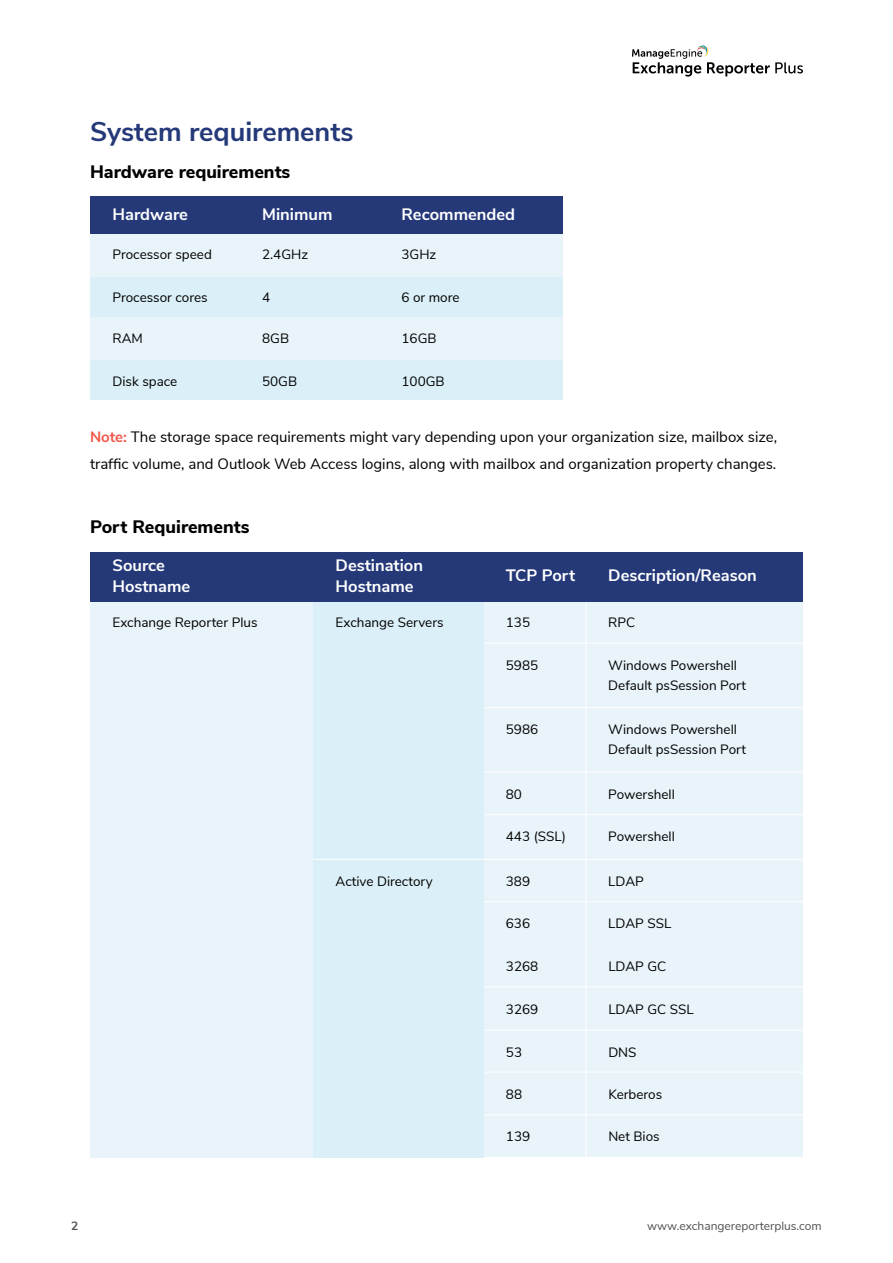
<style>
.page{position:relative;width:893px;height:1263px;background:#fff}
.page>*{position:absolute;margin:0;border:0;box-sizing:border-box;transform-origin:0 0}
.t1{font:700 27px "Nunito Sans";color:#253979}
.t2{font:800 18px "Nunito Sans";color:#000}
.t3{font:700 16.5px/21px "Nunito Sans";color:#fff}
.t4{font:15px/27px "Nunito Sans";color:#000}
.t5{font:13.5px/19.5px "Nunito Sans";color:#000}
.t6{font:12px "Nunito Sans";color:#515151}
.t7{font:700 12px "Nunito Sans";color:#515151}
.s1{font-weight:700;color:#f1584c}
</style>
<div class="page">
<svg style="left:632px;top:45px;width:171px;height:32px"></svg>
<div style="left:90px;top:197px;width:473px;height:37px;background:#253979"></div>
<div style="left:90px;top:234px;width:473px;height:42px;background:#e8f4f9"></div>
<div style="left:90px;top:317px;width:473px;height:43px;background:#e8f4f9"></div>
<div style="left:90px;top:277px;width:473px;height:40px;background:#daeff7"></div>
<div style="left:90px;top:361px;width:473px;height:39px;background:#daeff7"></div>
<div style="left:90px;top:552px;width:713px;height:49px;background:#253979"></div>
<div style="left:90px;top:602px;width:222px;height:555px;background:#e8f4f9"></div>
<div style="left:313px;top:602px;width:170px;height:555px;background:#daeff7"></div>
<div style="left:484px;top:602px;width:319px;height:342px;background:#e8f4f9"></div>
<hr style="left:484px;top:643px;width:319px;height:1px;background:#fff">
<hr style="left:484px;top:707px;width:319px;height:1px;background:#fff">
<hr style="left:484px;top:772px;width:319px;height:1px;background:#fff">
<hr style="left:484px;top:814px;width:319px;height:1px;background:#fff">
<hr style="left:484px;top:901px;width:319px;height:1px;background:#fff">
<hr style="left:313px;top:859px;width:490px;height:1px;background:#fff">
<hr style="left:585px;top:602px;width:1px;height:342px;background:#fff">
<div style="left:484px;top:946px;width:319px;height:211px;background:#e8f4f9"></div>
<hr style="left:484px;top:986px;width:319px;height:1px;background:#fff">
<hr style="left:484px;top:1030px;width:319px;height:1px;background:#fff">
<hr style="left:484px;top:1072px;width:319px;height:1px;background:#fff">
<hr style="left:484px;top:1114px;width:319px;height:1px;background:#fff">
<hr style="left:585px;top:946px;width:1px;height:211px;background:#fff">
<h1 class="t1" style="left:90px;top:112px;width:265px">System requirements</h1>
<h2 class="t2" style="left:90px;top:158px;width:202px">Hardware requirements</h2>
<p class="t3" style="left:262px;top:203px;width:72px">Minimum</p>
<p class="t3" style="left:112px;top:203px;width:77px">Hardware</p>
<p class="t5" style="left:112px;top:244px;width:101px">Processor speed</p>
<p class="t5" style="left:262px;top:244px;width:48px">2.4GHz</p>
<p class="t3" style="left:401px;top:203px;width:115px">Recommended</p>
<p class="t5" style="left:401px;top:244px;width:36px">3GHz</p>
<p class="t5" style="left:112px;top:287px;width:97px">Processor cores</p>
<p class="t5" style="left:262px;top:287px;width:10px">4</p>
<p class="t5" style="left:401px;top:287px;width:60px">6 or more</p>
<p class="t5" style="left:112px;top:327px;width:32px">RAM</p>
<p class="t5" style="left:262px;top:327px;width:28px">8GB</p>
<p class="t5" style="left:401px;top:327px;width:37px">16GB</p>
<p class="t5" style="left:112px;top:371px;width:66px">Disk space</p>
<p class="t5" style="left:262px;top:371px;width:37px">50GB</p>
<p class="t5" style="left:401px;top:371px;width:45px">100GB</p>
<p class="t4" style="left:90px;top:423px;width:689px"><span class="s1">Note:</span> The storage space requirements might vary depending upon your organization size, mailbox size, traffic volume, and Outlook Web Access logins, along with mailbox and organization property changes.</p>
<h2 class="t2" style="left:90px;top:514px;width:161px">Port Requirements</h2>
<p class="t3" style="left:336px;top:554px;width:89px">Destination<br>Hostname</p>
<p class="t3" style="left:506px;top:564px;width:71px">TCP Port</p>
<p class="t3" style="left:608px;top:564px;width:150px">Description/Reason</p>
<p class="t3" style="left:112px;top:554px;width:79px">Source<br>Hostname</p>
<p class="t5" style="left:112px;top:612px;width:147px">Exchange Reporter Plus</p>
<p class="t5" style="left:336px;top:612px;width:109px">Exchange Servers</p>
<p class="t5" style="left:506px;top:612px;width:26px">135</p>
<p class="t5" style="left:608px;top:612px;width:29px">RPC</p>
<p class="t5" style="left:506px;top:655px;width:34px">5985</p>
<p class="t5" style="left:608px;top:655px;width:139px">Windows Powershell<br>Default psSession Port</p>
<p class="t5" style="left:506px;top:719px;width:34px">5986</p>
<p class="t5" style="left:608px;top:719px;width:139px">Windows Powershell<br>Default psSession Port</p>
<p class="t5" style="left:506px;top:783px;width:18px">80</p>
<p class="t5" style="left:608px;top:783px;width:68px">Powershell</p>
<p class="t5" style="left:506px;top:826px;width:62px">443 (SSL)</p>
<p class="t5" style="left:608px;top:826px;width:68px">Powershell</p>
<p class="t5" style="left:336px;top:871px;width:98px">Active Directory</p>
<p class="t5" style="left:506px;top:871px;width:26px">389</p>
<p class="t5" style="left:608px;top:871px;width:37px">LDAP</p>
<p class="t5" style="left:506px;top:913px;width:26px">636</p>
<p class="t5" style="left:608px;top:913px;width:65px">LDAP SSL</p>
<p class="t5" style="left:506px;top:956px;width:34px">3268</p>
<p class="t5" style="left:608px;top:956px;width:59px">LDAP GC</p>
<p class="t5" style="left:506px;top:998px;width:34px">3269</p>
<p class="t5" style="left:608px;top:998px;width:87px">LDAP GC SSL</p>
<p class="t5" style="left:506px;top:1041px;width:18px">53</p>
<p class="t5" style="left:608px;top:1041px;width:30px">DNS</p>
<p class="t5" style="left:506px;top:1083px;width:18px">88</p>
<p class="t5" style="left:608px;top:1083px;width:55px">Kerberos</p>
<p class="t5" style="left:506px;top:1126px;width:26px">139</p>
<p class="t5" style="left:608px;top:1126px;width:53px">Net Bios</p>
<p class="t7" style="left:71px;top:1217px;width:9px">2</p>
<p class="t6" style="left:647px;top:1217px;width:176px">www.exchangereporterplus.com</p>
</div>
